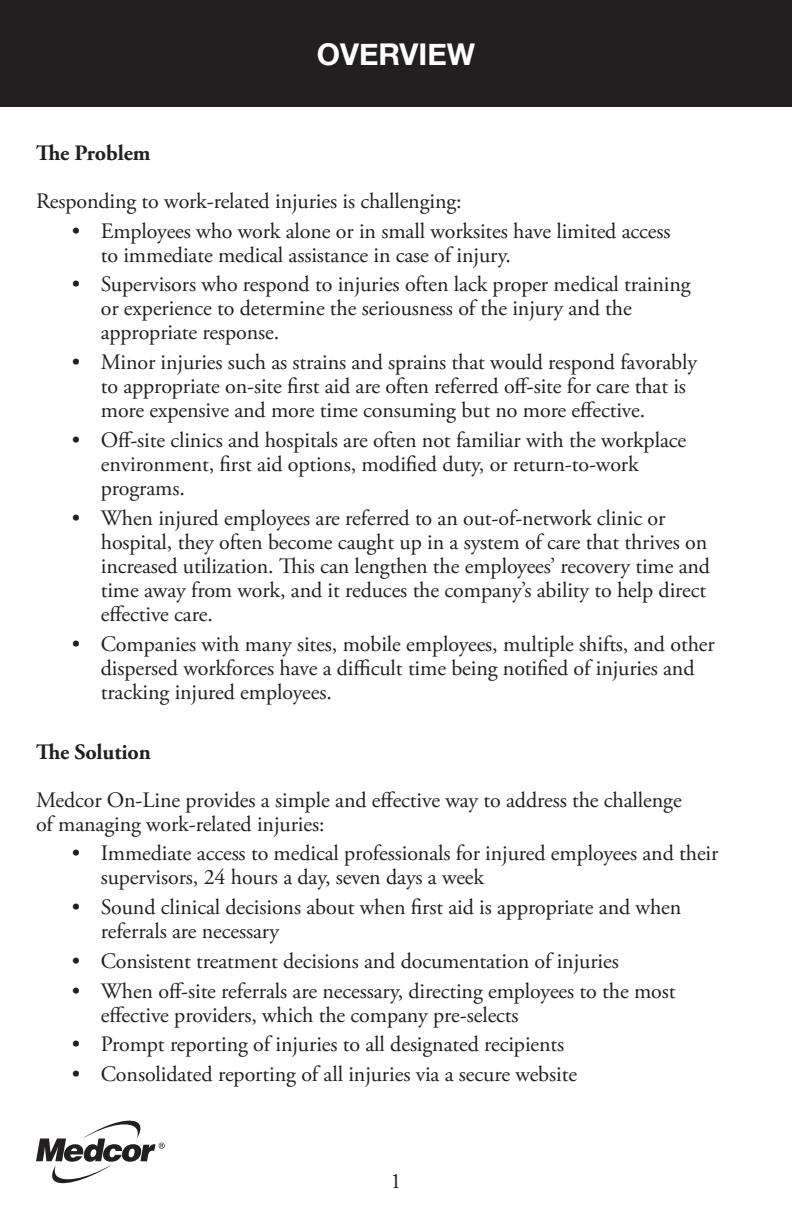
<style>
.page{position:relative;width:792px;height:1224px;background:#fff}
.page>*{position:absolute;margin:0;border:0;box-sizing:border-box;transform-origin:0 0}
.t1{font:700 30px "Helvetica Neue";color:#fff}
.body_lists{font:22px/24px "Adobe Garamond Pro";letter-spacing:-.005em;color:#231f20}
.t2{font:700 22px "Adobe Garamond Pro";letter-spacing:-.005em;color:#231f20}
</style>
<div class="page">
<svg style="left:36px;top:1120px;width:129px;height:64px"></svg>
<div style="left:0;top:0;width:792px;height:107px;background:#231f20"></div>
<p class="t1" style="left:317px;top:27px;width:160px">OVERVIEW</p>
<p class="t2" style="left:36px;top:140px;width:116px">The Problem</p>
<p class="body_lists" style="left:36px;top:190px;width:427px">Responding to work-related injuries is challenging:</p>
<p class="body_lists" style="left:101px;top:220px;width:571px;text-indent:-29px">• Employees who work alone or in small worksites have limited access to immediate medical assistance in case of injury.</p>
<p class="body_lists" style="left:101px;top:273px;width:591px;text-indent:-29px">• Supervisors who respond to injuries often lack proper medical training or experience to determine the seriousness of the injury and the appropriate response.</p>
<p class="body_lists" style="left:101px;top:351px;width:598px;text-indent:-29px">• Minor injuries such as strains and sprains that would respond favorably to appropriate on-site first aid are often referred off-site for care that is more expensive and more time consuming but no more effective.</p>
<p class="body_lists" style="left:101px;top:429px;width:587px;text-indent:-29px">• Off-site clinics and hospitals are often not familiar with the workplace environment, first aid options, modified duty, or return-to-work programs.</p>
<p class="body_lists" style="left:101px;top:507px;width:611px;text-indent:-29px">• When injured employees are referred to an out-of-network clinic or hospital, they often become caught up in a system of care that thrives on increased utilization. This can lengthen the employees’ recovery time and time away from work, and it reduces the company’s ability to help direct effective care.</p>
<p class="body_lists" style="left:101px;top:632px;width:616px;text-indent:-29px">• Companies with many sites, mobile employees, multiple shifts, and other dispersed workforces have a difficult time being notified of injuries and tracking injured employees.</p>
<p class="t2" style="left:36px;top:739px;width:116px">The Solution</p>
<p class="body_lists" style="left:36px;top:788px;width:647px">Medcor On-Line provides a simple and effective way to address the challenge of managing work-related injuries:</p>
<p class="body_lists" style="left:101px;top:842px;width:619px;text-indent:-29px">• Immediate access to medical professionals for injured employees and their supervisors, 24 hours a day, seven days a week</p>
<p class="body_lists" style="left:101px;top:896px;width:582px;text-indent:-29px">• Sound clinical decisions about when first aid is appropriate and when referrals are necessary</p>
<p class="body_lists" style="left:72px;top:950px;width:548px">• Consistent treatment decisions and documentation of injuries</p>
<p class="body_lists" style="left:101px;top:979px;width:576px;text-indent:-29px">• When off-site referrals are necessary, directing employees to the most effective providers, which the company pre-selects</p>
<p class="body_lists" style="left:72px;top:1033px;width:494px">• Prompt reporting of injuries to all designated recipients</p>
<p class="body_lists" style="left:72px;top:1063px;width:507px">• Consolidated reporting of all injuries via a secure website</p>
<p class="body_lists" style="left:390px;top:1170px;width:12px">1</p>
</div>
